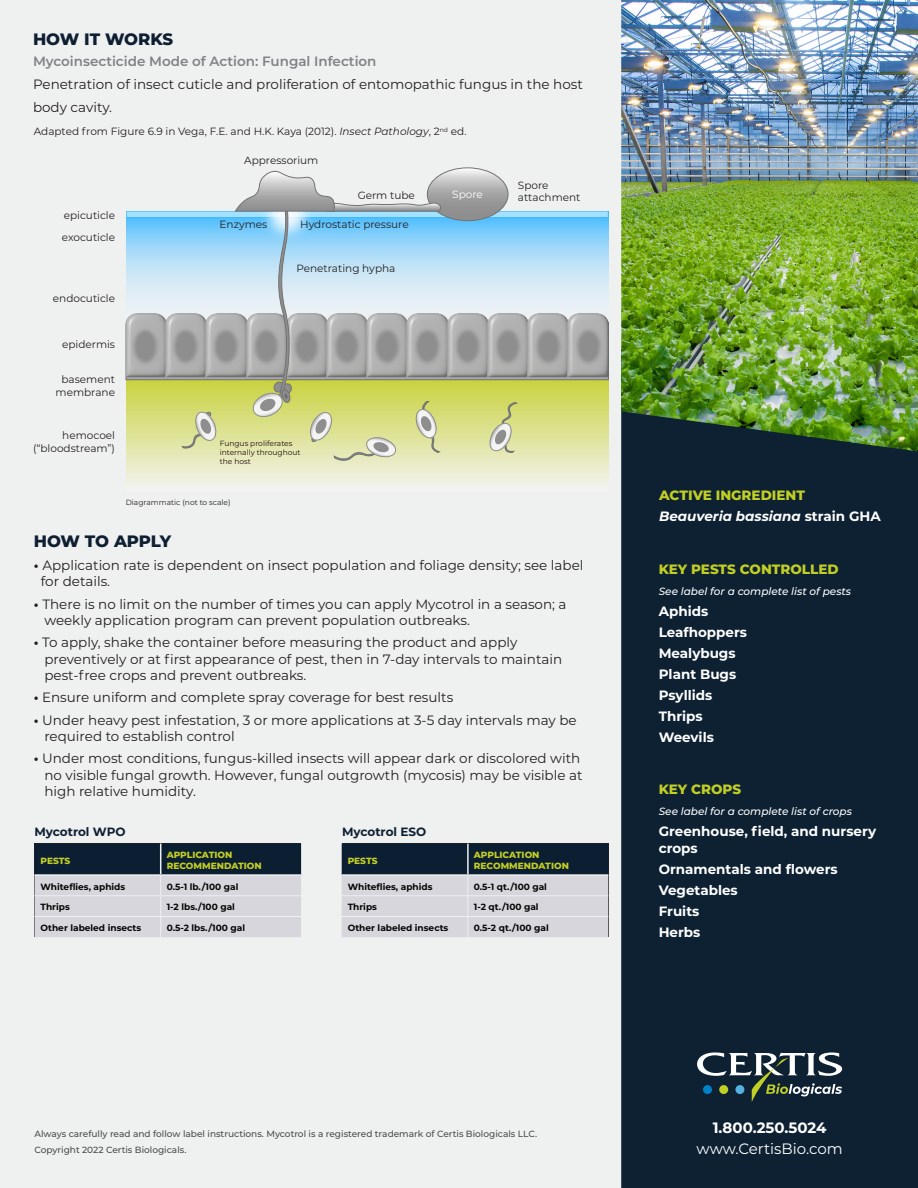
<style>
.page{position:relative;width:918px;height:1188px;background:#fff}
.page>*{position:absolute;margin:0;border:0;box-sizing:border-box;transform-origin:0 0}
.t1{font:800 16.5px "Montserrat";letter-spacing:-.01em;color:#0e1f32}
.t2{font:15px "Montserrat";color:#fff}
.t3{font:700 15px "Montserrat";color:#fff}
.t4{font:13.5px/22.5px "Montserrat";color:#231f20}
.t5{font:700 13.5px/16.2px "Montserrat";color:#fff}
.t6{font:600 13.5px "Montserrat";color:#808285}
.t7{font:800 13.5px "Montserrat";color:#c1ce23}
.t8{font:italic 700 13.5px "Montserrat";color:#fff}
.t9{font:700 12px "Montserrat";color:#0e1f32}
.t10{font:10.5px/12.6px "Montserrat";color:#231f20;text-align:center}
.t11{font:italic 500 10.5px "Montserrat";color:#fff}
.t12{font:10.5px "Montserrat";color:#fff}
.t13{font:700 9px "Montserrat";color:#040503}
.t14{font:500 9px "Montserrat";color:#4b4b4b}
.t15{font:800 9px "Montserrat";color:#c1ce23}
.t16{font:7.5px/9px "Montserrat";color:#210b0d}
.t17{font:7.5px "Montserrat";color:#231f20}
.s1{font-style:italic}
.s2{font-weight:700}
.s3{font-style:normal}
</style>
<div class="page">
<div style="left:0;top:0;width:621px;height:1188px;background:#eff0f0"></div>
<div style="left:621px;top:451px;width:297px;height:737px;background:#0d2133"></div>
<img style="left:621px;top:0;width:297px;height:451px">
<svg style="left:342px;top:844px;width:266px;height:93px;background:#959ba5"></svg>
<svg style="left:34px;top:844px;width:267px;height:93px;background:#959ba5"></svg>
<svg style="left:697px;top:1052px;width:145px;height:50px"></svg>
<div style="left:703px;top:1085px;width:9px;height:9px;background:#0082c8;border-radius:50%"></div>
<div style="left:719px;top:1085px;width:9px;height:9px;background:#c1ce23;border-radius:50%"></div>
<div style="left:735px;top:1085px;width:9px;height:9px;background:#56b0e2;border-radius:50%"></div>
<svg style="left:126px;top:168px;width:482px;height:315px"></svg>
<p class="t1" style="left:33px;top:27px;width:142px">HOW IT WORKS</p>
<p class="t6" style="left:33px;top:52px;width:345px">Mycoinsecticide Mode of Action: Fungal Infection</p>
<p class="t4" style="left:33px;top:73px;width:551px">Penetration of insect cuticle and proliferation of entomopathic fungus in the host body cavity.</p>
<p class="t10" style="left:34px;top:125px;width:434px">Adapted from Figure 6.9 in Vega, F.E. and H.K. Kaya (2012). <span class="s1">Insect Pathology</span>, 2<sup>nd</sup> ed.</p>
<p class="t10" style="left:64px;top:209px;width:53px">epicuticle</p>
<p class="t10" style="left:62px;top:230px;width:55px">exocuticle</p>
<p class="t10" style="left:244px;top:154px;width:76px">Appressorium</p>
<p class="t10" style="left:358px;top:188px;width:59px">Germ tube</p>
<p class="t10" style="left:518px;top:178px;width:64px;text-align:left">Spore attachment</p>
<p class="t12" style="left:452px;top:187px;width:32px">Spore</p>
<p class="t10" style="left:220px;top:218px;width:49px">Enzymes</p>
<p class="t10" style="left:300px;top:218px;width:110px">Hydrostatic pressure</p>
<p class="t10" style="left:296px;top:262px;width:101px">Penetrating hypha</p>
<p class="t10" style="left:53px;top:292px;width:64px">endocuticle</p>
<p class="t10" style="left:62px;top:338px;width:54px">epidermis</p>
<p class="t10" style="left:56px;top:373px;width:61px">basement membrane</p>
<p class="t10" style="left:62px;top:429px;width:54px">hemocoel</p>
<p class="t10" style="left:33px;top:441px;width:84px">(“bloodstream”)</p>
<p class="t16" style="left:220px;top:439px;width:82px">Fungus proliferates internally throughout the host</p>
<p class="t17" style="left:126px;top:497px;width:106px">Diagrammatic (not to scale)</p>
<p class="t1" style="left:34px;top:530px;width:139px">HOW TO APPLY</p>
<p class="t4" style="left:34px;top:553px;width:551px"><span class="s2">•</span> Application rate is dependent on insect population and foliage density; see label</p>
<p class="t4" style="left:41px;top:570px;width:71px">for details.</p>
<p class="t4" style="left:34px;top:592px;width:534px"><span class="s2">•</span> There is no limit on the number of times you can apply Mycotrol in a season; a</p>
<p class="t4" style="left:44px;top:608px;width:427px">weekly application program can prevent population outbreaks.</p>
<p class="t4" style="left:34px;top:631px;width:485px"><span class="s2">•</span> To apply, shake the container before measuring the product and apply</p>
<p class="t4" style="left:44px;top:647px;width:519px">preventively or at first appearance of pest, then in 7-day intervals to maintain</p>
<p class="t4" style="left:44px;top:663px;width:264px">pest-free crops and prevent outbreaks.</p>
<p class="t4" style="left:34px;top:686px;width:421px"><span class="s2">•</span> Ensure uniform and complete spray coverage for best results</p>
<p class="t4" style="left:34px;top:708px;width:544px"><span class="s2">•</span> Under heavy pest infestation, 3 or more applications at 3-5 day intervals may be</p>
<p class="t4" style="left:44px;top:724px;width:192px">required to establish control</p>
<p class="t4" style="left:34px;top:747px;width:548px"><span class="s2">•</span> Under most conditions, fungus-killed insects will appear dark or discolored with</p>
<p class="t4" style="left:44px;top:763px;width:540px">no visible fungal growth. However, fungal outgrowth (mycosis) may be visible at</p>
<p class="t4" style="left:44px;top:779px;width:153px">high relative humidity.</p>
<p class="t9" style="left:34px;top:823px;width:93px">Mycotrol WPO</p>
<p class="t9" style="left:342px;top:823px;width:86px">Mycotrol ESO</p>
<p class="t15" style="left:40px;top:854px;width:31px">PESTS</p>
<p class="t15" style="left:167px;top:848px;width:67px">APPLICATION</p>
<p class="t15" style="left:167px;top:859px;width:97px">RECOMMENDATION</p>
<p class="t15" style="left:348px;top:854px;width:31px">PESTS</p>
<p class="t15" style="left:474px;top:848px;width:67px">APPLICATION</p>
<p class="t15" style="left:474px;top:859px;width:97px">RECOMMENDATION</p>
<p class="t13" style="left:40px;top:880px;width:86px">Whiteflies, aphids</p>
<p class="t13" style="left:167px;top:880px;width:73px">0.5-1 lb./100 gal</p>
<p class="t13" style="left:40px;top:901px;width:31px">Thrips</p>
<p class="t13" style="left:167px;top:901px;width:70px">1-2 lbs./100 gal</p>
<p class="t13" style="left:40px;top:922px;width:102px">Other labeled insects</p>
<p class="t13" style="left:167px;top:922px;width:80px">0.5-2 lbs./100 gal</p>
<p class="t13" style="left:348px;top:880px;width:86px">Whiteflies, aphids</p>
<p class="t13" style="left:474px;top:880px;width:75px">0.5-1 qt./100 gal</p>
<p class="t13" style="left:348px;top:901px;width:31px">Thrips</p>
<p class="t13" style="left:474px;top:901px;width:66px">1-2 qt./100 gal</p>
<p class="t13" style="left:348px;top:922px;width:102px">Other labeled insects</p>
<p class="t13" style="left:474px;top:922px;width:76px">0.5-2 qt./100 gal</p>
<p class="t14" style="left:34px;top:1128px;width:504px">Always carefully read and follow label instructions. Mycotrol is a registered trademark of Certis Biologicals LLC.</p>
<p class="t14" style="left:34px;top:1143px;width:153px">Copyright 2022 Certis Biologicals.</p>
<p class="t7" style="left:659px;top:486px;width:147px">ACTIVE INGREDIENT</p>
<p class="t8" style="left:659px;top:507px;width:223px">Beauveria bassiana <span class="s3">strain GHA</span></p>
<p class="t7" style="left:659px;top:559px;width:181px">KEY PESTS CONTROLLED</p>
<p class="t11" style="left:659px;top:584px;width:194px">See label for a complete list of pests</p>
<p class="t5" style="left:659px;top:602px;width:51px">Aphids</p>
<p class="t5" style="left:659px;top:623px;width:90px">Leafhoppers</p>
<p class="t5" style="left:659px;top:644px;width:78px">Mealybugs</p>
<p class="t5" style="left:659px;top:665px;width:79px">Plant Bugs</p>
<p class="t5" style="left:659px;top:686px;width:55px">Psyllids</p>
<p class="t5" style="left:659px;top:707px;width:45px">Thrips</p>
<p class="t5" style="left:659px;top:728px;width:57px">Weevils</p>
<p class="t7" style="left:659px;top:780px;width:84px">KEY CROPS</p>
<p class="t11" style="left:659px;top:804px;width:195px">See label for a complete list of crops</p>
<p class="t5" style="left:659px;top:823px;width:219px">Greenhouse, field, and nursery crops</p>
<p class="t5" style="left:659px;top:860px;width:180px">Ornamentals and flowers</p>
<p class="t5" style="left:659px;top:881px;width:81px">Vegetables</p>
<p class="t5" style="left:659px;top:902px;width:42px">Fruits</p>
<p class="t5" style="left:659px;top:923px;width:43px">Herbs</p>
<p class="t3" style="left:713px;top:1117px;width:115px">1.800.250.5024</p>
<p class="t2" style="left:697px;top:1139px;width:148px">www.CertisBio.com</p>
</div>
